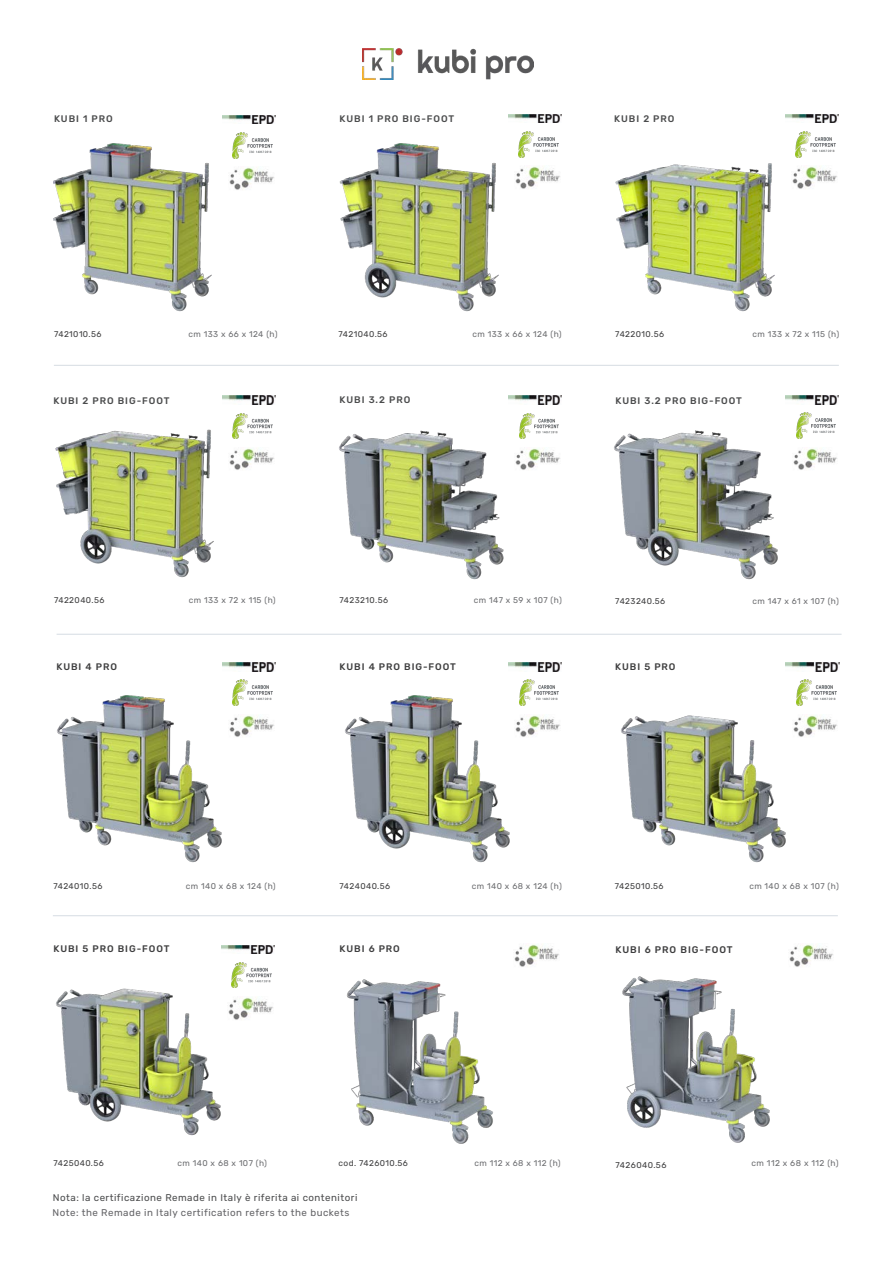
<style>
.page{position:relative;width:893px;height:1263px;background:#fff}
.page>*{position:absolute;margin:0;border:0;box-sizing:border-box;transform-origin:0 0}
.t1{font:9.75px "Rubik";letter-spacing:.05em;color:#4b4c4d}
.t2{font:9.75px "Rubik";letter-spacing:.05em;color:#636366}
.t3{font:500 9.6px "Rubik";letter-spacing:.1em;color:#4b4c4d}
.t4{font:500 9.6px "Rubik";letter-spacing:.1em;color:#3e3e3f}
.t5{font:8.4px "Rubik";letter-spacing:.05em;color:#6c6d70}
.t6{font:8.4px "Rubik";letter-spacing:.05em;color:#3e3e3f}
</style>
<div class="page">
<hr style="left:54px;top:365px;width:785px;height:1px;background:#dce2e7">
<img style="left:339px;top:430px;width:165px;height:150px">
<img style="left:614px;top:430px;width:164px;height:150px">
<img style="left:57px;top:695px;width:165px;height:168px">
<img style="left:345px;top:695px;width:165px;height:168px">
<img style="left:621px;top:715px;width:165px;height:147px">
<img style="left:56px;top:988px;width:165px;height:148px">
<img style="left:346px;top:979px;width:147px;height:165px">
<img style="left:622px;top:976px;width:148px;height:167px">
<img style="left:53px;top:143px;width:158px;height:168px">
<img style="left:340px;top:143px;width:159px;height:168px">
<img style="left:615px;top:163px;width:159px;height:149px">
<img style="left:55px;top:429px;width:159px;height:148px">
<img style="left:222px;top:115px;width:53px;height:9px">
<hr style="left:57px;top:634px;width:785px;height:1px;background:#dce2e7">
<hr style="left:53px;top:915px;width:785px;height:1px;background:#dce2e7">
<img style="left:233px;top:132px;width:39px;height:26px">
<img style="left:363px;top:48px;width:113px;height:32px">
<img style="left:229px;top:167px;width:45px;height:23px">
<img style="left:508px;top:114px;width:54px;height:9px">
<img style="left:519px;top:131px;width:40px;height:26px">
<img style="left:515px;top:166px;width:45px;height:23px">
<img style="left:785px;top:114px;width:54px;height:9px">
<img style="left:796px;top:131px;width:40px;height:26px">
<img style="left:792px;top:166px;width:45px;height:23px">
<img style="left:222px;top:396px;width:53px;height:9px">
<img style="left:233px;top:413px;width:39px;height:26px">
<img style="left:229px;top:448px;width:45px;height:22px">
<img style="left:509px;top:396px;width:53px;height:9px">
<img style="left:519px;top:413px;width:40px;height:26px">
<img style="left:515px;top:448px;width:45px;height:22px">
<img style="left:786px;top:395px;width:53px;height:9px">
<img style="left:796px;top:413px;width:40px;height:25px">
<img style="left:793px;top:448px;width:44px;height:22px">
<img style="left:222px;top:662px;width:54px;height:9px">
<img style="left:233px;top:679px;width:40px;height:26px">
<img style="left:229px;top:715px;width:45px;height:22px">
<img style="left:509px;top:662px;width:53px;height:9px">
<img style="left:519px;top:679px;width:40px;height:26px">
<img style="left:515px;top:715px;width:45px;height:22px">
<img style="left:786px;top:662px;width:53px;height:9px">
<img style="left:796px;top:679px;width:40px;height:26px">
<img style="left:793px;top:715px;width:44px;height:22px">
<img style="left:221px;top:945px;width:53px;height:9px">
<img style="left:231px;top:962px;width:40px;height:26px">
<img style="left:228px;top:997px;width:45px;height:23px">
<img style="left:514px;top:944px;width:45px;height:23px">
<img style="left:789px;top:944px;width:44px;height:23px">
<img style="left:486px;top:55px;width:47px;height:25px">
<p class="t3" style="left:54px;top:113px;width:60px">KUBI 1 PRO</p>
<p class="t3" style="left:340px;top:113px;width:116px">KUBI 1 PRO BIG-FOOT</p>
<p class="t3" style="left:614px;top:113px;width:62px">KUBI 2 PRO</p>
<p class="t6" style="left:54px;top:329px;width:49px">7421010.56</p>
<p class="t5" style="left:188px;top:329px;width:91px">cm 133 x 66 x 124 (h)</p>
<p class="t3" style="left:53px;top:395px;width:118px">KUBI 2 PRO BIG-FOOT</p>
<p class="t6" style="left:338px;top:329px;width:51px">7421040.56</p>
<p class="t5" style="left:473px;top:329px;width:91px">cm 133 x 66 x 124 (h)</p>
<p class="t3" style="left:340px;top:394px;width:72px">KUBI 3.2 PRO</p>
<p class="t6" style="left:615px;top:329px;width:50px">7422010.56</p>
<p class="t5" style="left:752px;top:329px;width:88px">cm 133 x 72 x 115 (h)</p>
<p class="t3" style="left:615px;top:395px;width:128px">KUBI 3.2 PRO BIG-FOOT</p>
<p class="t6" style="left:54px;top:595px;width:52px">7422040.56</p>
<p class="t5" style="left:189px;top:595px;width:88px">cm 133 x 72 x 115 (h)</p>
<p class="t4" style="left:56px;top:661px;width:62px">KUBI 4 PRO</p>
<p class="t6" style="left:340px;top:595px;width:50px">7423210.56</p>
<p class="t5" style="left:474px;top:595px;width:89px">cm 147 x 59 x 107 (h)</p>
<p class="t4" style="left:340px;top:661px;width:118px">KUBI 4 PRO BIG-FOOT</p>
<p class="t6" style="left:615px;top:596px;width:52px">7423240.56</p>
<p class="t5" style="left:753px;top:596px;width:88px">cm 147 x 61 x 107 (h)</p>
<p class="t4" style="left:615px;top:661px;width:62px">KUBI 5 PRO</p>
<p class="t6" style="left:53px;top:881px;width:51px">7424010.56</p>
<p class="t5" style="left:186px;top:881px;width:91px">cm 140 x 68 x 124 (h)</p>
<p class="t4" style="left:53px;top:943px;width:118px">KUBI 5 PRO BIG-FOOT</p>
<p class="t6" style="left:340px;top:881px;width:52px">7424040.56</p>
<p class="t5" style="left:472px;top:881px;width:91px">cm 140 x 68 x 124 (h)</p>
<p class="t4" style="left:340px;top:943px;width:62px">KUBI 6 PRO</p>
<p class="t6" style="left:615px;top:881px;width:50px">7425010.56</p>
<p class="t5" style="left:749px;top:881px;width:91px">cm 140 x 68 x 107 (h)</p>
<p class="t4" style="left:615px;top:944px;width:119px">KUBI 6 PRO BIG-FOOT</p>
<p class="t6" style="left:53px;top:1158px;width:52px">7425040.56</p>
<p class="t5" style="left:178px;top:1158px;width:91px">cm 140 x 68 x 107 (h)</p>
<p class="t6" style="left:338px;top:1158px;width:71px">cod. 7426010.56</p>
<p class="t5" style="left:474px;top:1158px;width:88px">cm 112 x 68 x 112 (h)</p>
<p class="t1" style="left:53px;top:1191px;width:306px">Nota: la certificazione Remade in Italy è riferita ai contenitori</p>
<p class="t2" style="left:53px;top:1207px;width:298px">Note: the Remade in Italy certification refers to the buckets</p>
<p class="t6" style="left:615px;top:1160px;width:53px">7426040.56</p>
<p class="t5" style="left:751px;top:1158px;width:89px">cm 112 x 68 x 112 (h)</p>
</div>
